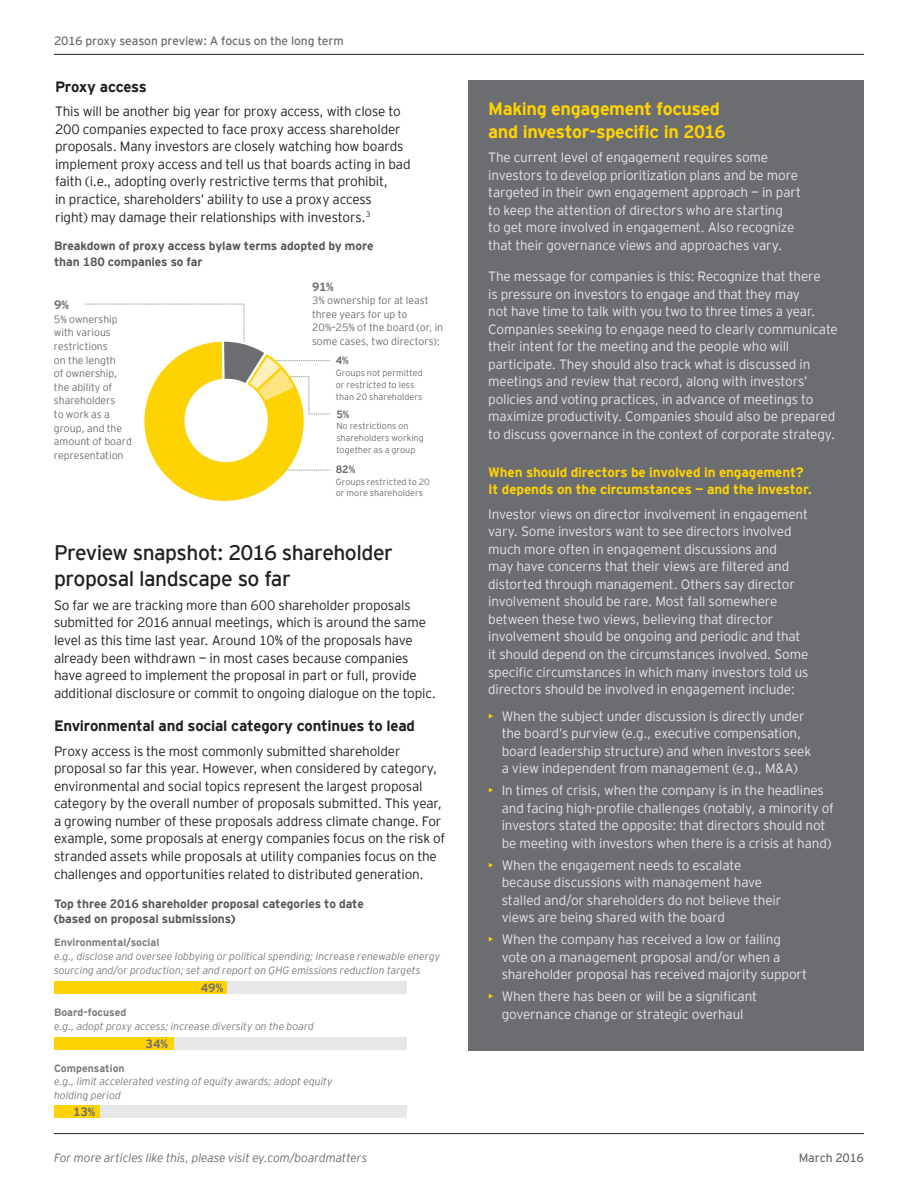
<style>
.page{position:relative;width:918px;height:1188px;background:#fff}
.page>*{position:absolute;margin:0;border:0;box-sizing:border-box;transform-origin:0 0}
.t1{font:21px/25.5px "EY Interstate";letter-spacing:-.025em;color:#231f20}
.t2{font:700 18px/23.4px "EY Interstate";letter-spacing:-.02em;color:#fed304}
.t3{font:700 15px "EY Interstate";letter-spacing:-.015em;color:#231f20}
.t4{font:300 13.5px/17.5px "EY Interstate";letter-spacing:-.015em;color:#e6e7e9}
.t5{font:300 13.5px/17.5px "EY Interstate";letter-spacing:-.015em;color:#231f20}
.t6{font:700 13.5px/17.5px "EY Interstate";letter-spacing:-.01em;color:#fed304}
.t7{font:700 12px/15.6px "EY Interstate";letter-spacing:-.005em;color:#57585a}
.t8{font:italic 300 12px "EY Interstate";letter-spacing:-.01em;color:#6c6d70}
.t9{font:12px "EY Interstate";letter-spacing:-.01em;color:#6c6d70}
.t10{font:700 12px "EY Interstate";letter-spacing:-.01em;color:#6c6d70}
.t11{font:italic 300 10.5px/13.6px "EY Interstate";letter-spacing:-.005em;color:#7a7c7f}
.t12{font:300 10.5px/13.6px "EY Interstate";color:#6c6d70}
.t13{font:700 10.5px "EY Interstate";color:#7a7c7f}
.t14{font:700 10.5px "EY Interstate";color:#6c6d70}
.t15{font:300 9px/11.7px "EY Interstate";letter-spacing:.005em;color:#6c6d70}
.s1{color:#fed304}
</style>
<div class="page">
<hr style="left:54px;top:54px;width:810px;height:1px;background:#231f20">
<hr style="left:54px;top:1133px;width:810px;height:1px;background:#231f20">
<div style="left:468px;top:80px;width:396px;height:970px;background:#6c6d70"></div>
<div style="left:54px;top:981px;width:352px;height:13px;background:#e6e7e9"></div>
<div style="left:54px;top:981px;width:173px;height:13px;background:#fed304"></div>
<div style="left:54px;top:1037px;width:352px;height:13px;background:#e6e7e9"></div>
<div style="left:54px;top:1037px;width:120px;height:13px;background:#fed304"></div>
<div style="left:54px;top:1105px;width:352px;height:13px;background:#e6e7e9"></div>
<div style="left:54px;top:1105px;width:46px;height:13px;background:#fed304"></div>
<svg style="left:84px;top:304px;width:246px;height:197px"></svg>
<div style="left:189px;top:379px;width:78px;height:78px;background:#fff;border-radius:50%"></div>
<p class="t9" style="left:54px;top:32px;width:291px">2016 proxy season preview: A focus on the long term</p>
<p class="t3" style="left:55px;top:76px;width:93px">Proxy access</p>
<p class="t5" style="left:55px;top:102px;width:357px">This will be another big year for proxy access, with close to 200 companies expected to face proxy access shareholder proposals. Many investors are closely watching how boards implement proxy access and tell us that boards acting in bad faith (i.e., adopting overly restrictive terms that prohibit,<br>in practice, shareholders’ ability to use a proxy access<br>right) may damage their relationships with investors.<sup>3</sup></p>
<h2 class="t2" style="left:488px;top:95px;width:239px">Making engagement focused and investor-specific in 2016</h2>
<p class="t4" style="left:488px;top:148px;width:314px">The current level of engagement requires some investors to develop prioritization plans and be more targeted in their own engagement approach — in part to keep the attention of directors who are starting<br>to get more involved in engagement. Also recognize that their governance views and approaches vary.</p>
<p class="t4" style="left:488px;top:267px;width:351px">The message for companies is this: Recognize that there<br>is pressure on investors to engage and that they may<br>not have time to talk with you two to three times a year.<br>Companies seeking to engage need to clearly communicate their intent for the meeting and the people who will participate. They should also track what is discussed in meetings and review that record, along with investors’ policies and voting practices, in advance of meetings to maximize productivity. Companies should also be prepared to discuss governance in the context of corporate strategy.</p>
<p class="t6" style="left:488px;top:462px;width:325px">When should directors be involved in engagement?<br>It depends on the circumstances — and the investor.</p>
<p class="t4" style="left:488px;top:504px;width:322px">Investor views on director involvement in engagement vary. Some investors want to see directors involved much more often in engagement discussions and<br>may have concerns that their views are filtered and distorted through management. Others say director involvement should be rare. Most fall somewhere between these two views, believing that director involvement should be ongoing and periodic and that it should depend on the circumstances involved. Some specific circumstances in which many investors told us directors should be involved in engagement include:</p>
<p class="t4" style="left:502px;top:706px;width:311px;text-indent:-14px"><span class="s1">•</span> When the subject under discussion is directly under the board’s purview (e.g., executive compensation, board leadership structure) and when investors seek a view independent from management (e.g., M&amp;A)</p>
<p class="t4" style="left:502px;top:781px;width:334px;text-indent:-14px"><span class="s1">•</span> In times of crisis, when the company is in the headlines and facing high-profile challenges (notably, a minority of investors stated the opposite: that directors should not be meeting with investors when there is a crisis at hand)</p>
<p class="t4" style="left:502px;top:855px;width:281px;text-indent:-14px"><span class="s1">•</span> When the engagement needs to escalate because discussions with management have stalled and/or shareholders do not believe their views are being shared with the board</p>
<p class="t4" style="left:502px;top:930px;width:307px;text-indent:-14px"><span class="s1">•</span> When the company has received a low or failing vote on a management proposal and/or when a shareholder proposal has received majority support</p>
<p class="t4" style="left:488px;top:987px;width:270px;text-align:center"><span class="s1">•</span> When there has been or will be a significant governance change or strategic overhaul</p>
<p class="t7" style="left:54px;top:237px;width:321px">Breakdown of proxy access bylaw terms adopted by more than 180 companies so far</p>
<p class="t10" style="left:312px;top:278px;width:23px">91%</p>
<p class="t12" style="left:312px;top:293px;width:133px">3% ownership for at least three years for up to<br>20%–25% of the board (or, in some cases, two directors):</p>
<p class="t10" style="left:54px;top:296px;width:17px">9%</p>
<p class="t12" style="left:54px;top:311px;width:79px">5% ownership with various restrictions<br>on the length<br>of ownership, the ability of shareholders<br>to work as a group, and the amount of board representation</p>
<p class="t14" style="left:336px;top:353px;width:14px">4%</p>
<p class="t15" style="left:336px;top:367px;width:88px">Groups not permitted or restricted to less than 20 shareholders</p>
<p class="t14" style="left:336px;top:406px;width:14px">5%</p>
<p class="t15" style="left:336px;top:420px;width:89px">No restrictions on shareholders working together as a group</p>
<p class="t14" style="left:336px;top:462px;width:21px">82%</p>
<p class="t15" style="left:336px;top:475px;width:96px">Groups restricted to 20 or more shareholders</p>
<h1 class="t1" style="left:54px;top:539px;width:340px">Preview snapshot: 2016 shareholder proposal landscape so far</h1>
<p class="t5" style="left:54px;top:596px;width:384px">So far we are tracking more than 600 shareholder proposals submitted for 2016 annual meetings, which is around the same level as this time last year. Around 10% of the proposals have already been withdrawn — in most cases because companies have agreed to implement the proposal in part or full, provide additional disclosure or commit to ongoing dialogue on the topic.</p>
<p class="t3" style="left:54px;top:715px;width:363px">Environmental and social category continues to lead</p>
<p class="t5" style="left:54px;top:741px;width:393px">Proxy access is the most commonly submitted shareholder proposal so far this year. However, when considered by category, environmental and social topics represent the largest proposal category by the overall number of proposals submitted. This year, a growing number of these proposals address climate change. For example, some proposals at energy companies focus on the risk of stranded assets while proposals at utility companies focus on the challenges and opportunities related to distributed generation.</p>
<p class="t7" style="left:54px;top:895px;width:311px">Top three 2016 shareholder proposal categories to date (based on proposal submissions)</p>
<p class="t13" style="left:54px;top:935px;width:107px">Environmental/social</p>
<p class="t11" style="left:54px;top:949px;width:388px">e.g., disclose and oversee lobbying or political spending; increase renewable energy sourcing and/or production; set and report on GHG emissions reduction targets</p>
<p class="t10" style="left:201px;top:979px;width:24px">49%</p>
<p class="t13" style="left:54px;top:1005px;width:74px">Board-focused</p>
<p class="t11" style="left:54px;top:1018px;width:262px">e.g., adopt proxy access; increase diversity on the board</p>
<p class="t10" style="left:146px;top:1035px;width:24px">34%</p>
<p class="t13" style="left:54px;top:1060px;width:72px">Compensation</p>
<p class="t11" style="left:54px;top:1074px;width:280px">e.g., limit accelerated vesting of equity awards; adopt equity holding period</p>
<p class="t10" style="left:73px;top:1103px;width:24px">13%</p>
<p class="t8" style="left:54px;top:1149px;width:315px">For more articles like this, please visit ey.com/boardmatters</p>
<p class="t9" style="left:799px;top:1149px;width:67px">March 2016</p>
</div>
